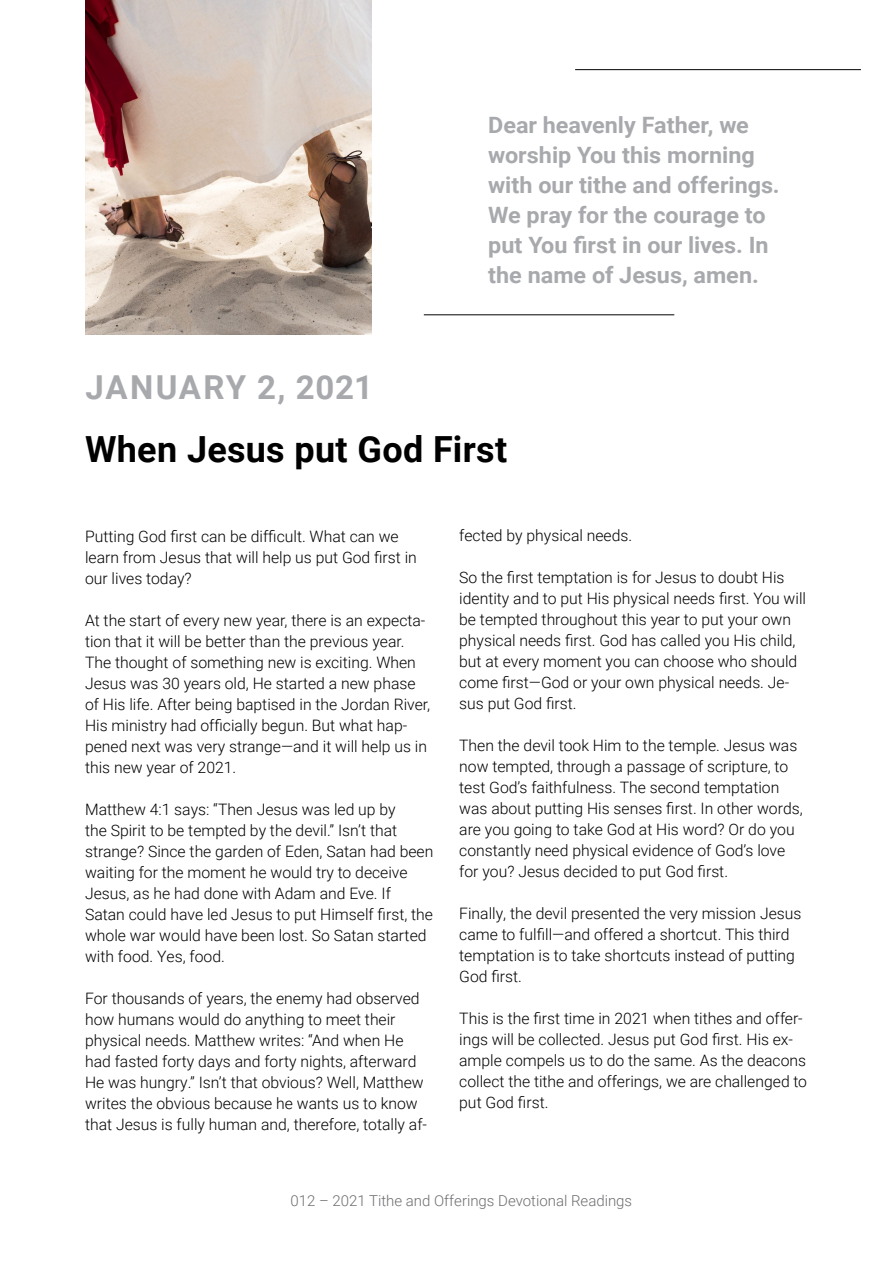
<style>
.page{position:relative;width:893px;height:1263px;background:#fff}
.page>*{position:absolute;margin:0;border:0;box-sizing:border-box;transform-origin:0 0}
.t1{font:700 36px "Roboto";letter-spacing:.01em;color:#000}
.t2{font:700 33px "Roboto";letter-spacing:.045em;color:#a7a9ac}
.t3{font:700 22.5px/30px "Roboto";color:#a7a9ac;scale:1.04 1}
.t4{font:300 15.75px/21px "Roboto";color:#000}
.t5{font:300 15px "Roboto";color:#6d6e71}
</style>
<div class="page">
<img style="left:86px;top:0;width:286px;height:335px">
<hr style="left:424px;top:315px;width:250px;height:1px;background:#000">
<hr style="left:575px;top:69px;width:286px;height:1px;background:#000">
<h3 class="t3" style="left:488px;top:109px;width:282px">Dear heavenly Father, we worship You this morning with our tithe and offerings.<br>We pray for the courage to put You first in our lives. In the name of Jesus, amen.</h3>
<h2 class="t2" style="left:86px;top:364px;width:289px">JANUARY 2, 2021</h2>
<h1 class="t1" style="left:85px;top:424px;width:424px">When Jesus put God First</h1>
<p class="t4" style="left:85px;top:525px;width:333px">Putting God first can be difficult. What can we learn from Jesus that will help us put God first in our lives today?</p>
<p class="t4" style="left:85px;top:609px;width:347px">At the start of every new year, there is an expecta&shy;tion that it will be better than the previous year.<br>The thought of something new is exciting. When Jesus was 30 years old, He started a new phase of His life. After being baptised in the Jordan River, His ministry had officially begun. But what hap&shy;pened next was very strange—and it will help us in this new year of 2021.</p>
<p class="t4" style="left:85px;top:798px;width:350px">Matthew 4:1 says: “Then Jesus was led up by<br>the Spirit to be tempted by the devil.” Isn’t that strange? Since the garden of Eden, Satan had been waiting for the moment he would try to deceive Jesus, as he had done with Adam and Eve. If Satan could have led Jesus to put Himself first, the whole war would have been lost. So Satan started with food. Yes, food.</p>
<p class="t4" style="left:85px;top:987px;width:344px">For thousands of years, the enemy had observed how humans would do anything to meet their physical needs. Matthew writes: “And when He had fasted forty days and forty nights, afterward He was hungry.” Isn’t that obvious? Well, Matthew writes the obvious because he wants us to know that Jesus is fully human and, therefore, totally af-</p>
<p class="t4" style="left:459px;top:525px;width:174px">fected by physical needs.</p>
<p class="t4" style="left:459px;top:567px;width:348px">So the first temptation is for Jesus to doubt His identity and to put His physical needs first. You will be tempted throughout this year to put your own physical needs first. God has called you His child, but at every moment you can choose who should come first—God or your own physical needs. Je&shy;sus put God first.</p>
<p class="t4" style="left:459px;top:735px;width:345px">Then the devil took Him to the temple. Jesus was now tempted, through a passage of scripture, to test God’s faithfulness. The second temptation was about putting His senses first. In other words, are you going to take God at His word? Or do you constantly need physical evidence of God’s love for you? Jesus decided to put God first.</p>
<p class="t4" style="left:459px;top:903px;width:344px">Finally, the devil presented the very mission Jesus came to fulfill—and offered a shortcut. This third temptation is to take shortcuts instead of putting God first.</p>
<p class="t4" style="left:459px;top:1008px;width:349px">This is the first time in 2021 when tithes and offer&shy;ings will be collected. Jesus put God first. His ex&shy;ample compels us to do the same. As the deacons collect the tithe and offerings, we are challenged to put God first.</p>
<p class="t5" style="left:290px;top:1190px;width:343px">012 – 2021 Tithe and Offerings Devotional Readings</p>
</div>
